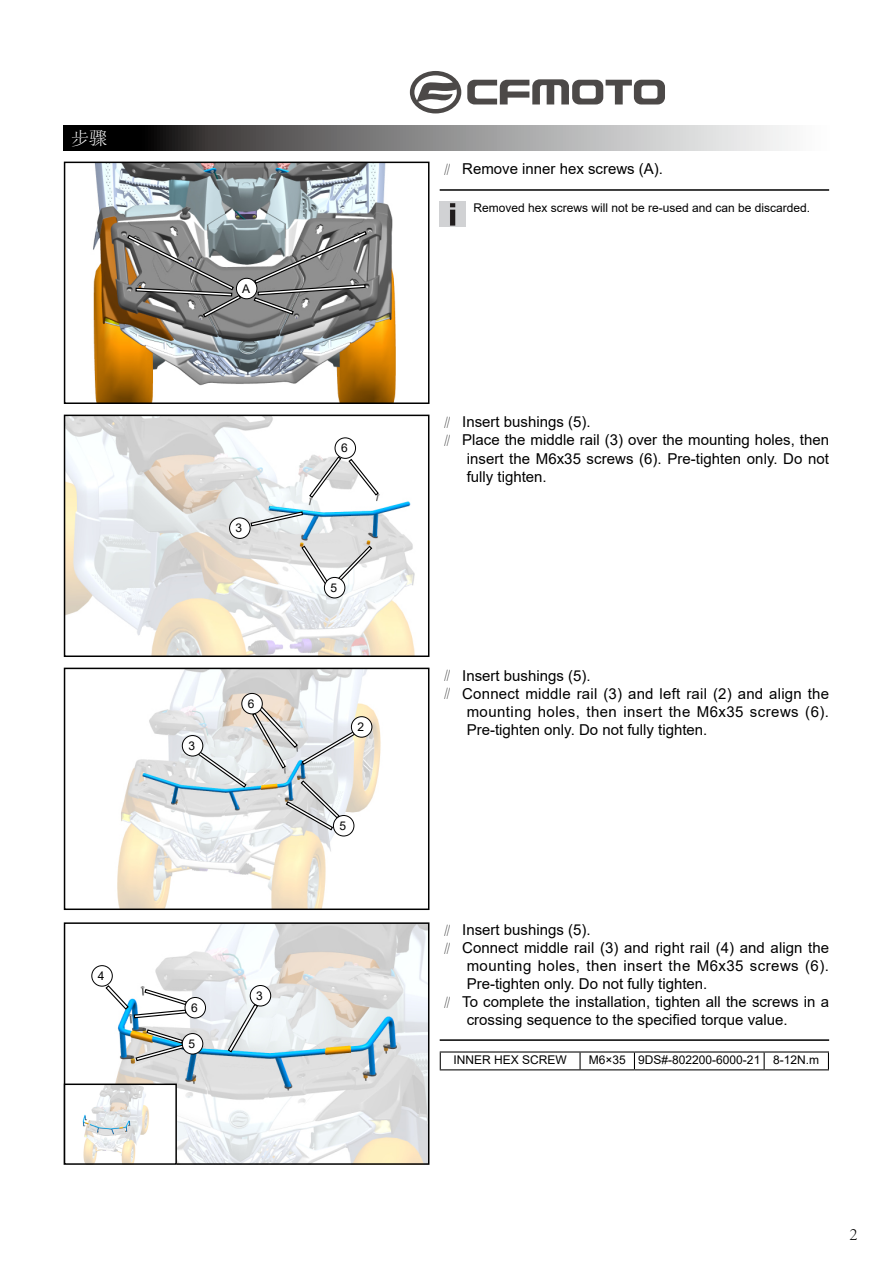
<style>
.page{position:relative;width:893px;height:1263px;background:#fff}
.page>*{position:absolute;margin:0;border:0;box-sizing:border-box;transform-origin:0 0}
.t1{font:300 18px "Adobe Song Std";color:#fff}
.t2{font:300 18px "Adobe Song Std";color:#000}
.t3{font:15px "Arial";color:#000}
.t4{font:15px "Arial";letter-spacing:.03em;color:#000}
.t5{font:12px "Arial";color:#000}
.s1{font-family:"Adobe Song Std";font-weight:300}
</style>
<div class="page">
<svg style="left:64px;top:125px;width:724px;height:26px;background:#818181"></svg>
<img style="left:93px;top:165px;width:303px;height:236px">
<div style="left:64px;top:162px;width:365px;height:242px;border:2px solid #000"></div>
<img style="left:67px;top:418px;width:348px;height:236px">
<div style="left:64px;top:415px;width:365px;height:242px;border:2px solid #000"></div>
<div style="left:236px;top:278px;width:21px;height:21px;background:#fff;border-radius:50%"></div>
<div style="left:236px;top:278px;width:21px;height:21px;border:1px solid #000;border-radius:50%"></div>
<svg style="left:126px;top:234px;width:116px;height:84px;background:#868582"></svg>
<svg style="left:253px;top:230px;width:115px;height:86px;background:#888989"></svg>
<svg style="left:308px;top:455px;width:34px;height:44px"></svg>
<svg style="left:336px;top:545px;width:37px;height:38px"></svg>
<svg style="left:348px;top:458px;width:32px;height:38px"></svg>
<svg style="left:301px;top:545px;width:28px;height:40px"></svg>
<svg style="left:250px;top:511px;width:54px;height:16px"></svg>
<div style="left:335px;top:438px;width:21px;height:20px;background:#fff;border-radius:50%"></div>
<div style="left:335px;top:437px;width:21px;height:22px;border:1px solid #000;border-radius:50%"></div>
<img style="left:117px;top:671px;width:264px;height:236px">
<div style="left:64px;top:668px;width:365px;height:242px;border:2px solid #000"></div>
<svg style="left:333px;top:815px;width:21px;height:21px"></svg>
<div style="left:333px;top:815px;width:21px;height:21px;border:1px solid #000;border-radius:50%"></div>
<div style="left:351px;top:717px;width:21px;height:20px;background:#fff;border-radius:50%"></div>
<div style="left:351px;top:716px;width:21px;height:21px;border:1px solid #000;border-radius:50%"></div>
<svg style="left:410px;top:71px;width:51px;height:42px"></svg>
<svg style="left:467px;top:79px;width:198px;height:25px"></svg>
<img style="left:91px;top:925px;width:335px;height:237px">
<div style="left:64px;top:922px;width:365px;height:243px;border:2px solid #000"></div>
<img style="left:82px;top:1086px;width:92px;height:76px">
<div style="left:64px;top:1083px;width:113px;height:82px;border:2px solid #000"></div>
<div style="left:324px;top:577px;width:21px;height:21px;background:#fff;border-radius:50%"></div>
<div style="left:324px;top:577px;width:21px;height:21px;border:1px solid #000;border-radius:50%"></div>
<div style="left:230px;top:518px;width:20px;height:20px;background:#fff;border-radius:50%"></div>
<div style="left:229px;top:517px;width:21px;height:22px;border:1px solid #000;border-radius:50%"></div>
<svg style="left:194px;top:705px;width:162px;height:126px"></svg>
<div style="left:242px;top:693px;width:20px;height:21px;background:#fff;border-radius:50%"></div>
<div style="left:241px;top:693px;width:22px;height:21px;border:1px solid #000;border-radius:50%"></div>
<div style="left:182px;top:735px;width:21px;height:21px;background:#fff;border-radius:50%"></div>
<div style="left:182px;top:735px;width:21px;height:21px;border:1px solid #000;border-radius:50%"></div>
<svg style="left:135px;top:1028px;width:53px;height:34px;background:#afb7b1"></svg>
<div style="left:182px;top:1033px;width:21px;height:21px;background:#fff;border-radius:50%"></div>
<div style="left:182px;top:1033px;width:21px;height:21px;border:1px solid #000;border-radius:50%"></div>
<div style="left:185px;top:997px;width:21px;height:21px;background:#fff;border-radius:50%"></div>
<div style="left:185px;top:997px;width:21px;height:21px;border:1px solid #000;border-radius:50%"></div>
<div style="left:250px;top:985px;width:21px;height:21px;background:#fff;border-radius:50%"></div>
<div style="left:250px;top:985px;width:21px;height:21px;border:1px solid #000;border-radius:50%"></div>
<div style="left:92px;top:966px;width:20px;height:20px;background:#fff;border-radius:50%"></div>
<div style="left:91px;top:965px;width:22px;height:21px;border:1px solid #000;border-radius:50%"></div>
<svg style="left:105px;top:984px;width:83px;height:35px"></svg>
<svg style="left:227px;top:1003px;width:32px;height:50px"></svg>
<hr style="left:440px;top:189px;width:389px;height:2px;background:#000">
<img style="left:440px;top:201px;width:25px;height:26px">
<hr style="left:440px;top:1039px;width:389px;height:2px;background:#000">
<hr style="left:440px;top:1051px;width:140px;height:1px;background:#000">
<svg style="left:440px;top:1052px;width:1px;height:17px"></svg>
<hr style="left:580px;top:1051px;width:54px;height:1px;background:#000">
<svg style="left:579px;top:1052px;width:2px;height:17px"></svg>
<hr style="left:634px;top:1051px;width:130px;height:1px;background:#000">
<svg style="left:634px;top:1052px;width:1px;height:17px"></svg>
<hr style="left:764px;top:1051px;width:65px;height:1px;background:#000">
<svg style="left:764px;top:1052px;width:1px;height:17px"></svg>
<svg style="left:828px;top:1052px;width:1px;height:17px"></svg>
<hr style="left:440px;top:1069px;width:140px;height:1px;background:#000">
<hr style="left:580px;top:1069px;width:54px;height:1px;background:#000">
<hr style="left:634px;top:1069px;width:130px;height:1px;background:#000">
<hr style="left:764px;top:1069px;width:65px;height:1px;background:#000">
<p class="t1" style="left:71px;top:129px;width:37px">步骤</p>
<p class="t5" style="left:98px;top:968px;width:8px">4</p>
<p class="t5" style="left:242px;top:280px;width:10px">A</p>
<p class="t5" style="left:236px;top:520px;width:8px">3</p>
<p class="t5" style="left:188px;top:738px;width:8px">3</p>
<p class="t5" style="left:248px;top:695px;width:8px">6</p>
<p class="t5" style="left:191px;top:999px;width:8px">6</p>
<p class="t5" style="left:188px;top:1035px;width:8px">5</p>
<p class="t5" style="left:256px;top:987px;width:8px">3</p>
<p class="t5" style="left:341px;top:440px;width:8px">6</p>
<p class="t5" style="left:330px;top:579px;width:8px">5</p>
<p class="t5" style="left:357px;top:719px;width:8px">2</p>
<p class="t5" style="left:339px;top:817px;width:8px">5</p>
<p class="t3" style="left:440px;top:159px;width:225px"><span class="s1">∥</span> Remove inner hex screws (A).</p>
<p class="t5" style="left:473px;top:199px;width:338px">Removed hex screws will not be re-used and can be discarded.</p>
<p class="t3" style="left:440px;top:412px;width:152px"><span class="s1">∥</span> Insert bushings (5).</p>
<p class="t3" style="left:440px;top:430px;width:391px"><span class="s1">∥</span> Place the middle rail (3) over the mounting holes, then</p>
<p class="t3" style="left:467px;top:448px;width:364px">insert the M6x35 screws (6). Pre-tighten only. Do not</p>
<p class="t3" style="left:467px;top:466px;width:82px">fully tighten.</p>
<p class="t3" style="left:440px;top:665px;width:152px"><span class="s1">∥</span> Insert bushings (5).</p>
<p class="t3" style="left:440px;top:683px;width:391px"><span class="s1">∥</span> Connect middle rail (3) and left rail (2) and align the</p>
<p class="t4" style="left:467px;top:701px;width:364px">mounting holes, then insert the M6x35 screws (6).</p>
<p class="t3" style="left:467px;top:719px;width:242px">Pre-tighten only. Do not fully tighten.</p>
<p class="t3" style="left:440px;top:920px;width:152px"><span class="s1">∥</span> Insert bushings (5).</p>
<p class="t3" style="left:440px;top:938px;width:391px"><span class="s1">∥</span> Connect middle rail (3) and right rail (4) and align the</p>
<p class="t4" style="left:467px;top:956px;width:364px">mounting holes, then insert the M6x35 screws (6).</p>
<p class="t3" style="left:467px;top:974px;width:242px">Pre-tighten only. Do not fully tighten.</p>
<p class="t3" style="left:440px;top:992px;width:391px"><span class="s1">∥</span> To complete the installation, tighten all the screws in a</p>
<p class="t3" style="left:467px;top:1010px;width:322px">crossing sequence to the specified torque value.</p>
<p class="t5" style="left:453px;top:1052px;width:115px">INNER HEX SCREW</p>
<p class="t5" style="left:589px;top:1052px;width:232px">M6×35 9DS#-802200-6000-21 8-12N.m</p>
<p class="t2" style="left:849px;top:1223px;width:10px">2</p>
</div>
